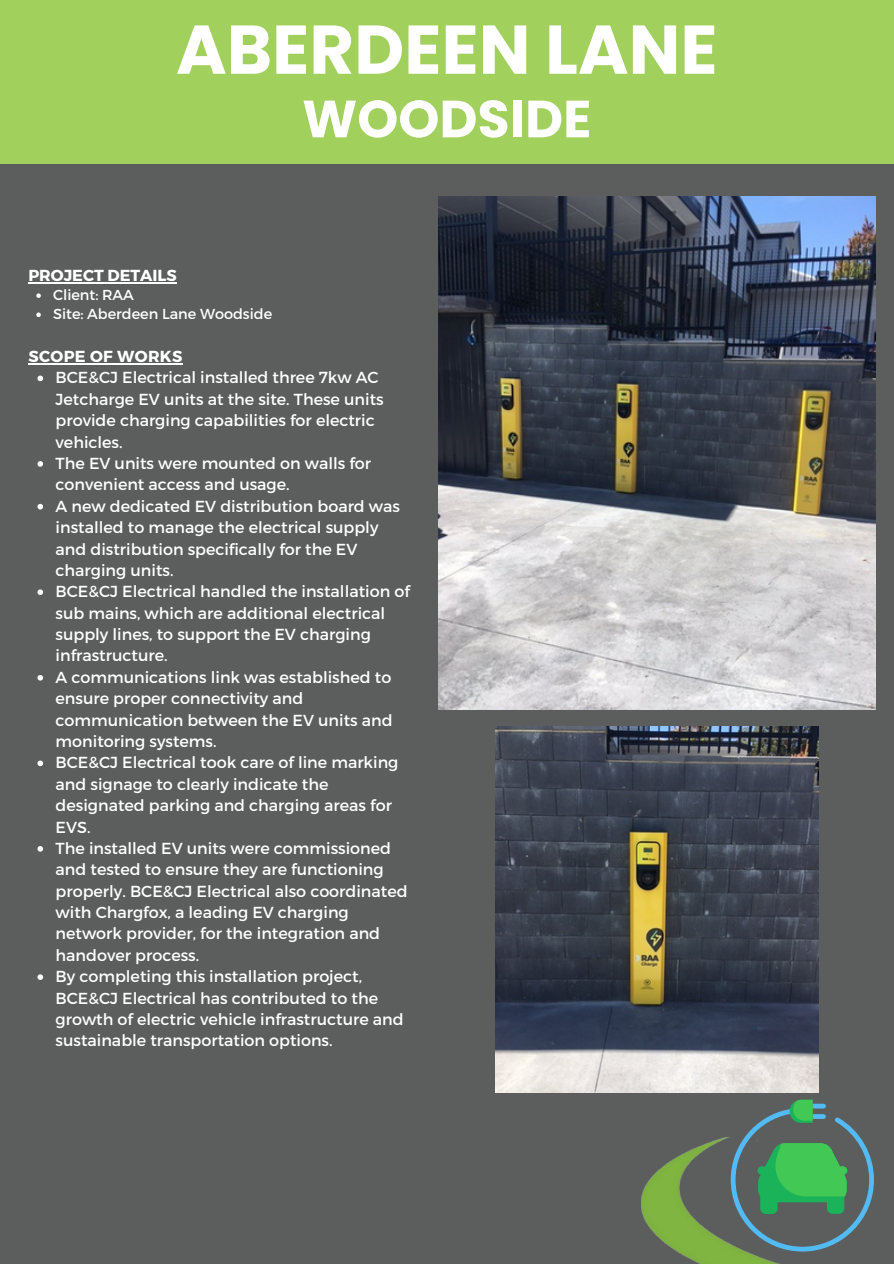
<style>
.page{position:relative;width:894px;height:1264px;background:#fff}
.page>*{position:absolute;margin:0;border:0;box-sizing:border-box;transform-origin:0 0}
.t1{font:700 68.85px "Poppins";color:#fff}
.t2{font:700 52.35px "Poppins";color:#fff}
.t3{font:15.9px/21.3px "Montserrat";color:#fff}
.t4{font:700 15.9px "Montserrat";color:#fff}
.t5{font:700 15.9px "Montserrat";letter-spacing:.02em;color:#fff}
.t6{font:14.4px "Montserrat";color:#fff}
</style>
<div class="page">
<div style="left:0;top:0;width:893px;height:1263px;background:#5b5e5d"></div>
<div style="left:0;top:0;width:893px;height:163px;background:#a1d05c"></div>
<img style="left:641px;top:1137px;width:233px;height:126px">
<img style="left:438px;top:197px;width:436px;height:512px">
<img style="left:495px;top:726px;width:323px;height:365px">
<svg style="left:730px;top:1099px;width:143px;height:152px"></svg>
<hr style="left:28px;top:282px;width:149px;height:1px;background:#fff">
<svg style="left:36px;top:293px;width:5px;height:5px"></svg>
<svg style="left:36px;top:312px;width:5px;height:5px"></svg>
<hr style="left:28px;top:363px;width:155px;height:1px;background:#fff">
<svg style="left:37px;top:375px;width:6px;height:6px"></svg>
<svg style="left:37px;top:461px;width:6px;height:6px"></svg>
<svg style="left:37px;top:504px;width:6px;height:5px"></svg>
<svg style="left:37px;top:589px;width:6px;height:6px"></svg>
<svg style="left:37px;top:675px;width:6px;height:5px"></svg>
<svg style="left:37px;top:760px;width:6px;height:6px"></svg>
<svg style="left:37px;top:846px;width:6px;height:5px"></svg>
<svg style="left:37px;top:974px;width:6px;height:6px"></svg>
<p class="t1" style="left:176px;top:1px;width:543px">ABERDEEN LANE</p>
<p class="t2" style="left:302px;top:82px;width:291px">WOODSIDE</p>
<p class="t4" style="left:28px;top:265px;width:150px">PROJECT DETAILS</p>
<h3 class="t6" style="left:53px;top:286px;width:82px">Client: RAA</h3>
<p class="t6" style="left:53px;top:305px;width:220px">Site: Aberdeen Lane Woodside</p>
<p class="t5" style="left:28px;top:346px;width:155px">SCOPE OF WORKS</p>
<p class="t3" style="left:56px;top:366px;width:329px">BCE&amp;CJ Electrical installed three 7kw AC Jetcharge EV units at the site. These units provide charging capabilities for electric vehicles.</p>
<p class="t3" style="left:56px;top:452px;width:317px">The EV units were mounted on walls for convenient access and usage.</p>
<p class="t3" style="left:56px;top:494px;width:346px">A new dedicated EV distribution board was installed to manage the electrical supply and distribution specifically for the EV charging units.</p>
<p class="t3" style="left:56px;top:580px;width:355px">BCE&amp;CJ Electrical handled the installation of sub mains, which are additional electrical supply lines, to support the EV charging infrastructure.</p>
<p class="t3" style="left:56px;top:665px;width:338px">A communications link was established to ensure proper connectivity and communication between the EV units and monitoring systems.</p>
<p class="t3" style="left:56px;top:751px;width:344px">BCE&amp;CJ Electrical took care of line marking and signage to clearly indicate the designated parking and charging areas for<br>EVS.</p>
<p class="t3" style="left:56px;top:836px;width:353px">The installed EV units were commissioned and tested to ensure they are functioning properly. BCE&amp;CJ Electrical also coordinated with Chargfox, a leading EV charging network provider, for the integration and handover process.</p>
<p class="t3" style="left:56px;top:965px;width:349px">By completing this installation project, BCE&amp;CJ Electrical has contributed to the growth of electric vehicle infrastructure and sustainable transportation options.</p>
</div>
